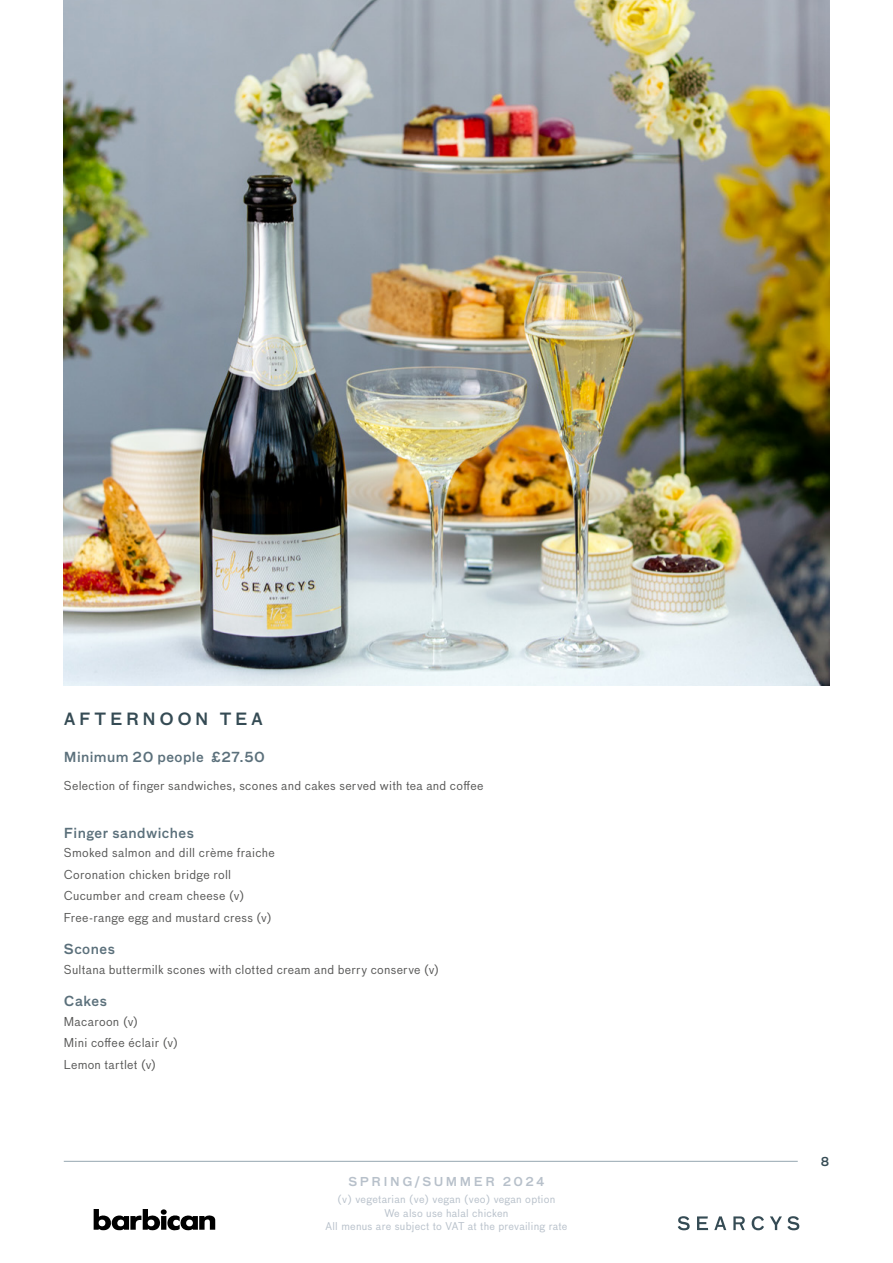
<style>
.page{position:relative;width:893px;height:1263px;background:#fff}
.page>*{position:absolute;margin:0;border:0;box-sizing:border-box;transform-origin:0 0}
.t1{font:500 16.5px "Bau OT";letter-spacing:.21em;color:#354b54}
.dish_category{font:500 13.5px "Bau OT";letter-spacing:.035em;color:#5b707b}
.dish_descripition{font:12px "Bau OT";letter-spacing:.025em;color:#575756}
.dish_descripition_no_space_after{font:12px "Bau OT";letter-spacing:.03em;color:#575756}
.t2{font:500 12px "Bau OT";letter-spacing:.21em;color:#b7c0ca}
.t3{font:500 12px "Bau OT";color:#354b54}
.t4{font:10.5px/13.5px "Bau OT";letter-spacing:.025em;color:#b7c0ca;text-align:center}
</style>
<div class="page">
<svg style="left:678px;top:1216px;width:121px;height:14px"></svg>
<svg style="left:94px;top:1209px;width:121px;height:21px"></svg>
<hr style="left:64px;top:1161px;width:734px;height:1px;background:#95a6b0">
<img style="left:64px;top:0;width:765px;height:685px">
<p class="t1" style="left:64px;top:708px;width:201px">AFTERNOON TEA</p>
<p class="dish_category" style="left:64px;top:748px;width:203px">Minimum 20 people £27.50</p>
<p class="dish_descripition" style="left:64px;top:777px;width:421px">Selection of finger sandwiches, scones and cakes served with tea and coffee</p>
<p class="dish_category" style="left:64px;top:824px;width:132px">Finger sandwiches</p>
<p class="dish_descripition_no_space_after" style="left:64px;top:845px;width:213px">Smoked salmon and dill crème fraiche</p>
<p class="dish_descripition_no_space_after" style="left:64px;top:867px;width:169px">Coronation chicken bridge roll</p>
<p class="dish_descripition_no_space_after" style="left:64px;top:888px;width:182px">Cucumber and cream cheese (v)</p>
<p class="dish_descripition" style="left:64px;top:910px;width:209px">Free-range egg and mustard cress (v)</p>
<p class="dish_category" style="left:64px;top:940px;width:53px">Scones</p>
<p class="dish_descripition" style="left:64px;top:962px;width:377px">Sultana buttermilk scones with clotted cream and berry conserve (v)</p>
<p class="dish_category" style="left:64px;top:992px;width:45px">Cakes</p>
<p class="dish_descripition_no_space_after" style="left:64px;top:1013px;width:76px">Macaroon (v)</p>
<p class="dish_descripition_no_space_after" style="left:64px;top:1035px;width:116px">Mini coffee éclair (v)</p>
<p class="dish_descripition" style="left:64px;top:1057px;width:94px">Lemon tartlet (v)</p>
<p class="t2" style="left:348px;top:1173px;width:198px">SPRING/SUMMER 2024</p>
<p class="t4" style="left:326px;top:1193px;width:243px">(v) vegetarian (ve) vegan (veo) vegan option<br>We also use halal chicken<br>All menus are subject to VAT at the prevailing rate</p>
<p class="t3" style="left:821px;top:1153px;width:10px">8</p>
</div>
